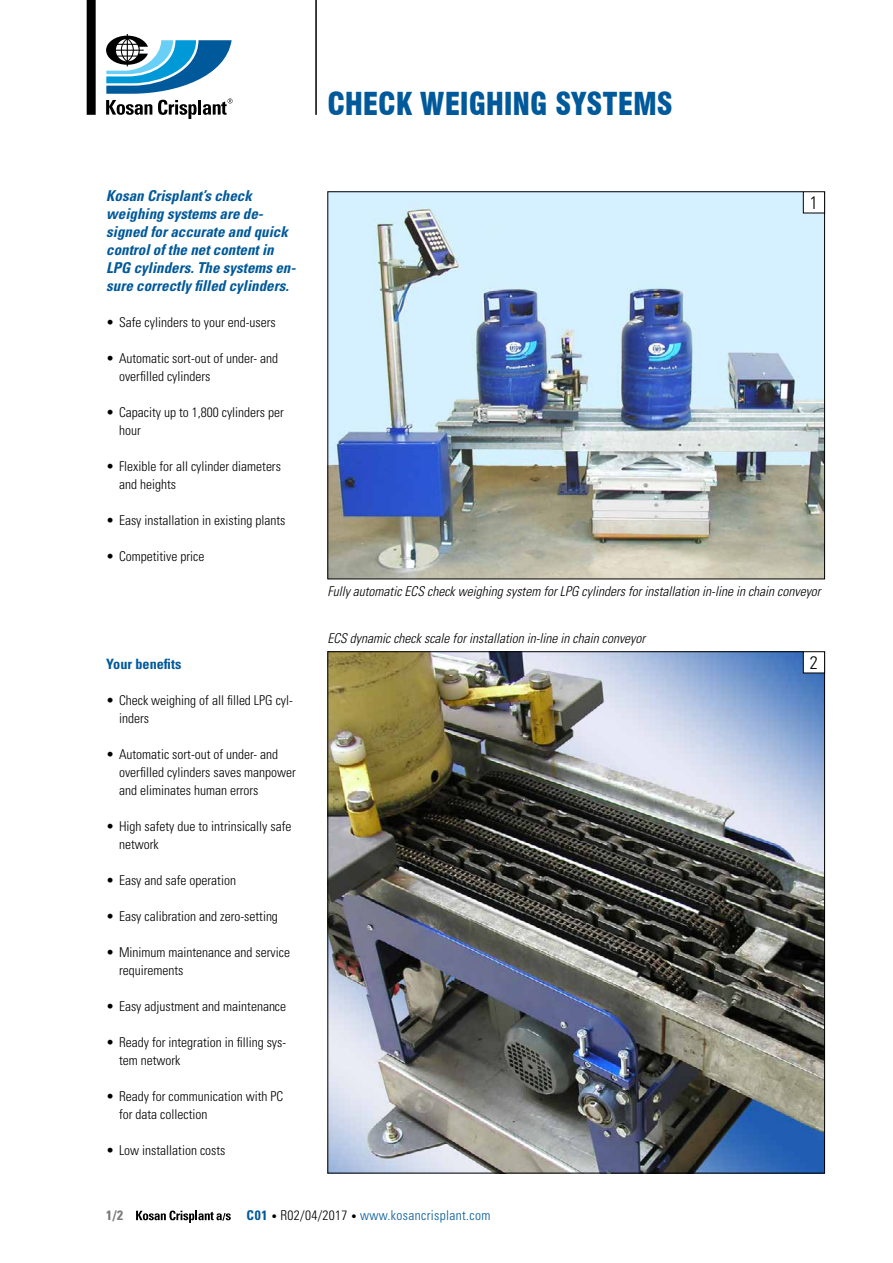
<style>
.page{position:relative;width:893px;height:1263px;background:#fff}
.page>*{position:absolute;margin:0;border:0;box-sizing:border-box;transform-origin:0 0}
.t1{font:900 condensed 30.9px "Swiss 721 BT";letter-spacing:-.005em;color:#00599a}
.t2{font:300 condensed 18px "Univers";color:#000}
.t3{font:italic 700 condensed 15px/18px "Univers";color:#00599a}
.t4{font:700 condensed 14.25px "Univers";color:#00599a}
.t5{font:300 condensed 13.5px/18px "Univers";color:#000}
.t6{font:italic 300 condensed 13.5px "Univers";color:#000}
.t7{font:300 condensed 13.5px "Univers";letter-spacing:.025em;color:#00599a}
.t8{font:700 condensed 13.5px "Univers";color:#77787b}
.s1{font-weight:700}
.s2{font-size:10.5px;color:#000}
.s3{color:#000}
</style>
<div class="page">
<hr style="left:315px;top:0;width:2px;height:115px;background:#000">
<div style="left:87px;top:0;width:9px;height:115px;background:#000"></div>
<svg style="left:106px;top:34px;width:127px;height:85px"></svg>
<svg style="left:136px;top:1210px;width:95px;height:13px"></svg>
<img style="left:329px;top:193px;width:494px;height:384px">
<img style="left:329px;top:653px;width:494px;height:518px">
<div style="left:803px;top:192px;width:22px;height:21px;background:#fff"></div>
<div style="left:803px;top:191px;width:22px;height:22px;border:1px solid #000"></div>
<div style="left:803px;top:652px;width:22px;height:21px;background:#fff"></div>
<div style="left:803px;top:651px;width:22px;height:22px;border:1px solid #000"></div>
<p class="t3" style="left:106px;top:187px;width:191px">Kosan Crisplant’s check weighing systems are de&shy;signed for accurate and quick control of the net content in<br>LPG cylinders. The systems en&shy;sure correctly filled cylinders.</p>
<p class="t5" style="left:106px;top:314px;width:171px">• Safe cylinders to your end-users</p>
<p class="t5" style="left:119px;top:350px;width:161px;text-indent:-13px">• Automatic sort-out of under- and overfilled cylinders</p>
<p class="t5" style="left:119px;top:404px;width:166px;text-indent:-13px">• Capacity up to 1,800 cylinders per hour</p>
<p class="t5" style="left:119px;top:458px;width:163px;text-indent:-13px">• Flexible for all cylinder diameters and heights</p>
<p class="t5" style="left:106px;top:512px;width:181px">• Easy installation in existing plants</p>
<p class="t5" style="left:106px;top:548px;width:100px">• Competitive price</p>
<p class="t4" style="left:106px;top:655px;width:77px">Your benefits</p>
<p class="t5" style="left:119px;top:692px;width:175px;text-indent:-13px">• Check weighing of all filled LPG cyl&shy;inders</p>
<p class="t5" style="left:119px;top:746px;width:178px;text-indent:-13px">• Automatic sort-out of under- and overfilled cylinders saves manpower and eliminates human errors</p>
<p class="t5" style="left:119px;top:818px;width:174px;text-indent:-13px">• High safety due to intrinsically safe network</p>
<p class="t5" style="left:106px;top:872px;width:131px">• Easy and safe operation</p>
<p class="t5" style="left:106px;top:908px;width:173px">• Easy calibration and zero-setting</p>
<p class="t5" style="left:119px;top:944px;width:172px;text-indent:-13px">• Minimum maintenance and service requirements</p>
<p class="t5" style="left:106px;top:998px;width:181px">• Easy adjustment and maintenance</p>
<p class="t5" style="left:119px;top:1034px;width:169px;text-indent:-13px">• Ready for integration in filling sys&shy;tem network</p>
<p class="t5" style="left:119px;top:1088px;width:166px;text-indent:-13px">• Ready for communication with PC for data collection</p>
<p class="t5" style="left:106px;top:1142px;width:121px">• Low installation costs</p>
<h1 class="t1" style="left:327px;top:85px;width:347px">CHECK WEIGHING SYSTEMS</h1>
<h2 class="t2" style="left:810px;top:192px;width:9px">1</h2>
<p class="t6" style="left:327px;top:583px;width:495px">Fully automatic ECS check weighing system for LPG cylinders for installation in-line in chain conveyor</p>
<p class="t6" style="left:327px;top:630px;width:319px">ECS dynamic check scale for installation in-line in chain conveyor</p>
<h2 class="t2" style="left:810px;top:651px;width:9px">2</h2>
<p class="t8" style="left:106px;top:1207px;width:18px">1/2</p>
<p class="t7" style="left:247px;top:1207px;width:245px"><span class="s1">C01</span> <span class="s2">•</span> <span class="s3">R02/04/2017</span> <span class="s2">•</span> www.kosancrisplant.com</p>
</div>
